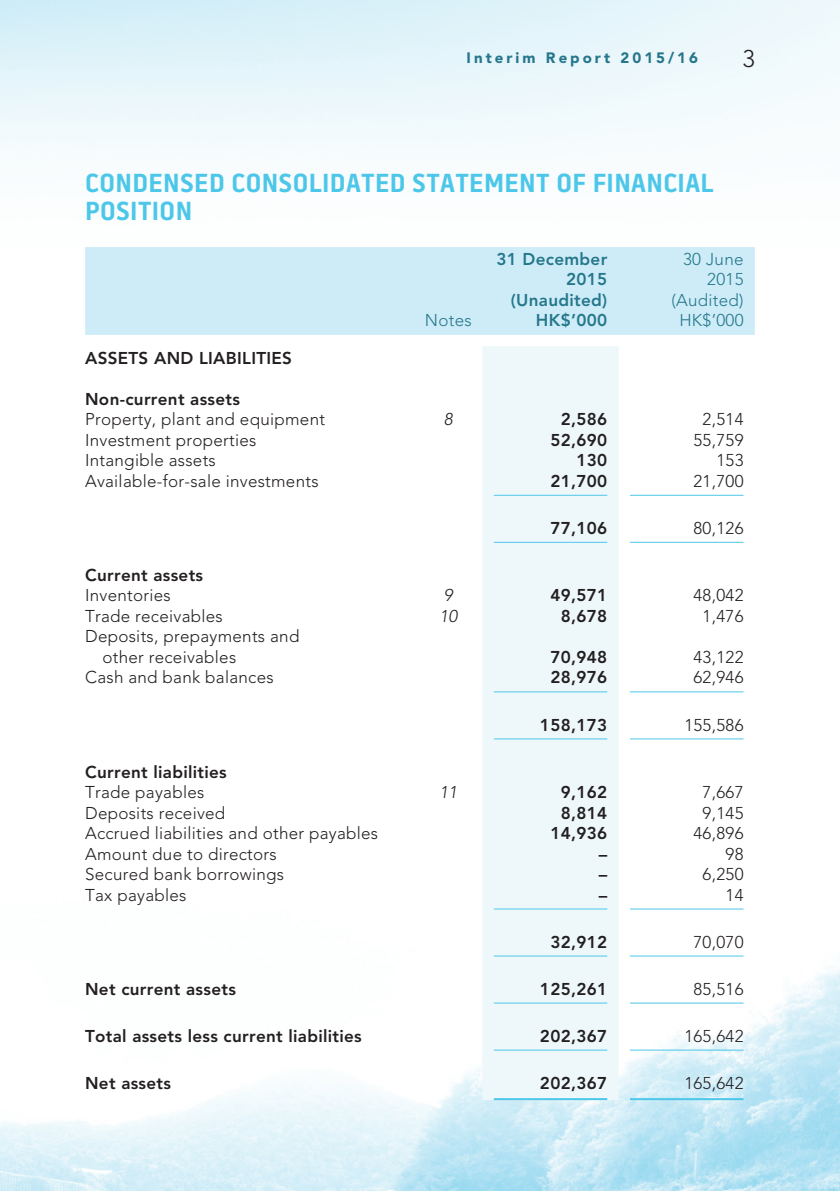
<style>
.page{position:relative;width:840px;height:1191px;background:#fff}
.page>*{position:absolute;margin:0;border:0;box-sizing:border-box;transform-origin:0 0}
._000_Running_Head{font:700 26px/28px "Battersea";letter-spacing:.015em;color:#4dc7e9}
.t1{font:300 24px "Avenir LT Std";color:#231f20}
._50_Table_txt{font:300 17px/20.4px "Avenir LT Std";letter-spacing:.015em;color:#231f20}
._50_Table_txt-2{font:800 17px "Avenir LT Std";letter-spacing:.02em;color:#231f20}
._50_Table_txt-3{font:800 17px "Avenir LT Std";letter-spacing:.02em;color:#26778c}
._50_Table_txt-4{font:300 17px "Avenir LT Std";letter-spacing:.015em;color:#26778c}
._50_Table_txt-5{font:italic 300 17px "Avenir LT Std";color:#231f20}
.t2{font:900 15px "Avenir LT Std";letter-spacing:.2em;color:#26778c}
</style>
<div class="page">
<img style="left:0;top:0;width:839px;height:1191px">
<div style="left:85px;top:247px;width:669px;height:88px;background:#cdecf7"></div>
<div style="left:482px;top:346px;width:136px;height:754px;background:#eef8fb"></div>
<hr style="left:493px;top:495px;width:114px;height:1px;background:#4dc7e9">
<hr style="left:629px;top:495px;width:114px;height:1px;background:#4dc7e9">
<hr style="left:493px;top:542px;width:114px;height:1px;background:#4dc7e9">
<hr style="left:629px;top:542px;width:114px;height:1px;background:#4dc7e9">
<hr style="left:493px;top:691px;width:114px;height:1px;background:#4dc7e9">
<hr style="left:629px;top:691px;width:114px;height:1px;background:#4dc7e9">
<hr style="left:493px;top:738px;width:114px;height:1px;background:#4dc7e9">
<hr style="left:629px;top:738px;width:114px;height:1px;background:#4dc7e9">
<hr style="left:493px;top:908px;width:114px;height:1px;background:#4dc7e9">
<hr style="left:629px;top:908px;width:114px;height:1px;background:#4dc7e9">
<hr style="left:493px;top:955px;width:114px;height:1px;background:#4dc7e9">
<hr style="left:629px;top:955px;width:114px;height:1px;background:#4dc7e9">
<hr style="left:493px;top:1002px;width:114px;height:1px;background:#4dc7e9">
<hr style="left:629px;top:1002px;width:114px;height:1px;background:#4dc7e9">
<hr style="left:493px;top:1049px;width:114px;height:1px;background:#4dc7e9">
<hr style="left:629px;top:1049px;width:114px;height:1px;background:#4dc7e9">
<hr style="left:493px;top:1098px;width:114px;height:2px;background:#4dc7e9">
<hr style="left:629px;top:1098px;width:114px;height:2px;background:#4dc7e9">
<p class="t2" style="left:466px;top:49px;width:233px">Interim Report 2015/16</p>
<p class="t1" style="left:742px;top:45px;width:14px">3</p>
<p class="_000_Running_Head" style="left:85px;top:169px;width:629px">CONDENSED CONSOLIDATED STATEMENT OF FINANCIAL<br>POSITION</p>
<p class="_50_Table_txt-3" style="left:496px;top:249px;width:112px">31 December</p>
<p class="_50_Table_txt-3" style="left:565px;top:269px;width:43px">2015</p>
<p class="_50_Table_txt-4" style="left:682px;top:249px;width:62px">30 June</p>
<p class="_50_Table_txt-4" style="left:707px;top:269px;width:38px">2015</p>
<p class="_50_Table_txt-3" style="left:510px;top:290px;width:98px">(Unaudited)</p>
<p class="_50_Table_txt-4" style="left:671px;top:290px;width:74px">(Audited)</p>
<p class="_50_Table_txt-4" style="left:425px;top:310px;width:48px">Notes</p>
<p class="_50_Table_txt-3" style="left:535px;top:310px;width:73px">HK$’000</p>
<p class="_50_Table_txt-4" style="left:679px;top:310px;width:66px">HK$’000</p>
<p class="_50_Table_txt-2" style="left:85px;top:348px;width:208px">ASSETS AND LIABILITIES</p>
<p class="_50_Table_txt-2" style="left:85px;top:389px;width:156px">Non-current assets</p>
<p class="_50_Table_txt" style="left:85px;top:409px;width:241px">Property, plant and equipment</p>
<p class="_50_Table_txt-5" style="left:443px;top:409px;width:10px">8</p>
<p class="_50_Table_txt-2" style="left:560px;top:409px;width:48px">2,586</p>
<p class="_50_Table_txt" style="left:702px;top:409px;width:42px">2,514</p>
<p class="_50_Table_txt" style="left:85px;top:430px;width:173px">Investment properties</p>
<p class="_50_Table_txt-2" style="left:550px;top:430px;width:58px">52,690</p>
<p class="_50_Table_txt" style="left:693px;top:430px;width:51px">55,759</p>
<p class="_50_Table_txt" style="left:85px;top:450px;width:132px">Intangible assets</p>
<p class="_50_Table_txt-2" style="left:576px;top:450px;width:32px">130</p>
<p class="_50_Table_txt" style="left:716px;top:450px;width:29px">153</p>
<p class="_50_Table_txt" style="left:85px;top:471px;width:235px">Available-for-sale investments</p>
<p class="_50_Table_txt-2" style="left:550px;top:471px;width:58px">21,700</p>
<p class="_50_Table_txt" style="left:693px;top:471px;width:51px">21,700</p>
<p class="_50_Table_txt-2" style="left:550px;top:518px;width:58px">77,106</p>
<p class="_50_Table_txt" style="left:693px;top:518px;width:51px">80,126</p>
<p class="_50_Table_txt-2" style="left:85px;top:565px;width:119px">Current assets</p>
<p class="_50_Table_txt" style="left:85px;top:585px;width:87px">Inventories</p>
<p class="_50_Table_txt-5" style="left:443px;top:585px;width:10px">9</p>
<p class="_50_Table_txt-2" style="left:550px;top:585px;width:58px">49,571</p>
<p class="_50_Table_txt" style="left:693px;top:585px;width:51px">48,042</p>
<p class="_50_Table_txt" style="left:85px;top:606px;width:139px">Trade receivables</p>
<p class="_50_Table_txt-5" style="left:439px;top:606px;width:19px">10</p>
<p class="_50_Table_txt-2" style="left:560px;top:606px;width:48px">8,678</p>
<p class="_50_Table_txt" style="left:702px;top:606px;width:42px">1,476</p>
<p class="_50_Table_txt" style="left:102px;top:626px;width:198px;text-indent:-17px">Deposits, prepayments and other receivables</p>
<p class="_50_Table_txt-2" style="left:550px;top:647px;width:58px">70,948</p>
<p class="_50_Table_txt" style="left:693px;top:647px;width:51px">43,122</p>
<p class="_50_Table_txt" style="left:85px;top:667px;width:190px">Cash and bank balances</p>
<p class="_50_Table_txt-2" style="left:550px;top:667px;width:58px">28,976</p>
<p class="_50_Table_txt" style="left:693px;top:667px;width:51px">62,946</p>
<p class="_50_Table_txt-2" style="left:539px;top:714px;width:69px">158,173</p>
<p class="_50_Table_txt" style="left:684px;top:714px;width:61px">155,586</p>
<p class="_50_Table_txt-2" style="left:85px;top:761px;width:143px">Current liabilities</p>
<p class="_50_Table_txt" style="left:85px;top:782px;width:121px">Trade payables</p>
<p class="_50_Table_txt-5" style="left:439px;top:782px;width:19px">11</p>
<p class="_50_Table_txt-2" style="left:560px;top:782px;width:48px">9,162</p>
<p class="_50_Table_txt" style="left:702px;top:782px;width:42px">7,667</p>
<p class="_50_Table_txt" style="left:85px;top:802px;width:142px">Deposits received</p>
<p class="_50_Table_txt-2" style="left:560px;top:802px;width:48px">8,814</p>
<p class="_50_Table_txt" style="left:702px;top:802px;width:42px">9,145</p>
<p class="_50_Table_txt" style="left:85px;top:823px;width:294px">Accrued liabilities and other payables</p>
<p class="_50_Table_txt-2" style="left:550px;top:823px;width:58px">14,936</p>
<p class="_50_Table_txt" style="left:693px;top:823px;width:51px">46,896</p>
<p class="_50_Table_txt" style="left:85px;top:843px;width:193px">Amount due to directors</p>
<p class="_50_Table_txt-2" style="left:598px;top:843px;width:10px">–</p>
<p class="_50_Table_txt" style="left:725px;top:843px;width:19px">98</p>
<p class="_50_Table_txt" style="left:85px;top:864px;width:200px">Secured bank borrowings</p>
<p class="_50_Table_txt-2" style="left:598px;top:864px;width:10px">–</p>
<p class="_50_Table_txt" style="left:702px;top:864px;width:42px">6,250</p>
<p class="_50_Table_txt" style="left:85px;top:884px;width:103px">Tax payables</p>
<p class="_50_Table_txt-2" style="left:598px;top:884px;width:10px">–</p>
<p class="_50_Table_txt" style="left:725px;top:884px;width:19px">14</p>
<p class="_50_Table_txt-2" style="left:550px;top:931px;width:58px">32,912</p>
<p class="_50_Table_txt" style="left:693px;top:931px;width:51px">70,070</p>
<p class="_50_Table_txt-2" style="left:85px;top:978px;width:152px">Net current assets</p>
<p class="_50_Table_txt-2" style="left:539px;top:978px;width:69px">125,261</p>
<p class="_50_Table_txt" style="left:693px;top:978px;width:51px">85,516</p>
<p class="_50_Table_txt-2" style="left:85px;top:1025px;width:278px">Total assets less current liabilities</p>
<p class="_50_Table_txt-2" style="left:539px;top:1025px;width:69px">202,367</p>
<p class="_50_Table_txt" style="left:684px;top:1025px;width:61px">165,642</p>
<p class="_50_Table_txt-2" style="left:85px;top:1072px;width:87px">Net assets</p>
<p class="_50_Table_txt-2" style="left:539px;top:1072px;width:69px">202,367</p>
<p class="_50_Table_txt" style="left:684px;top:1072px;width:61px">165,642</p>
</div>
